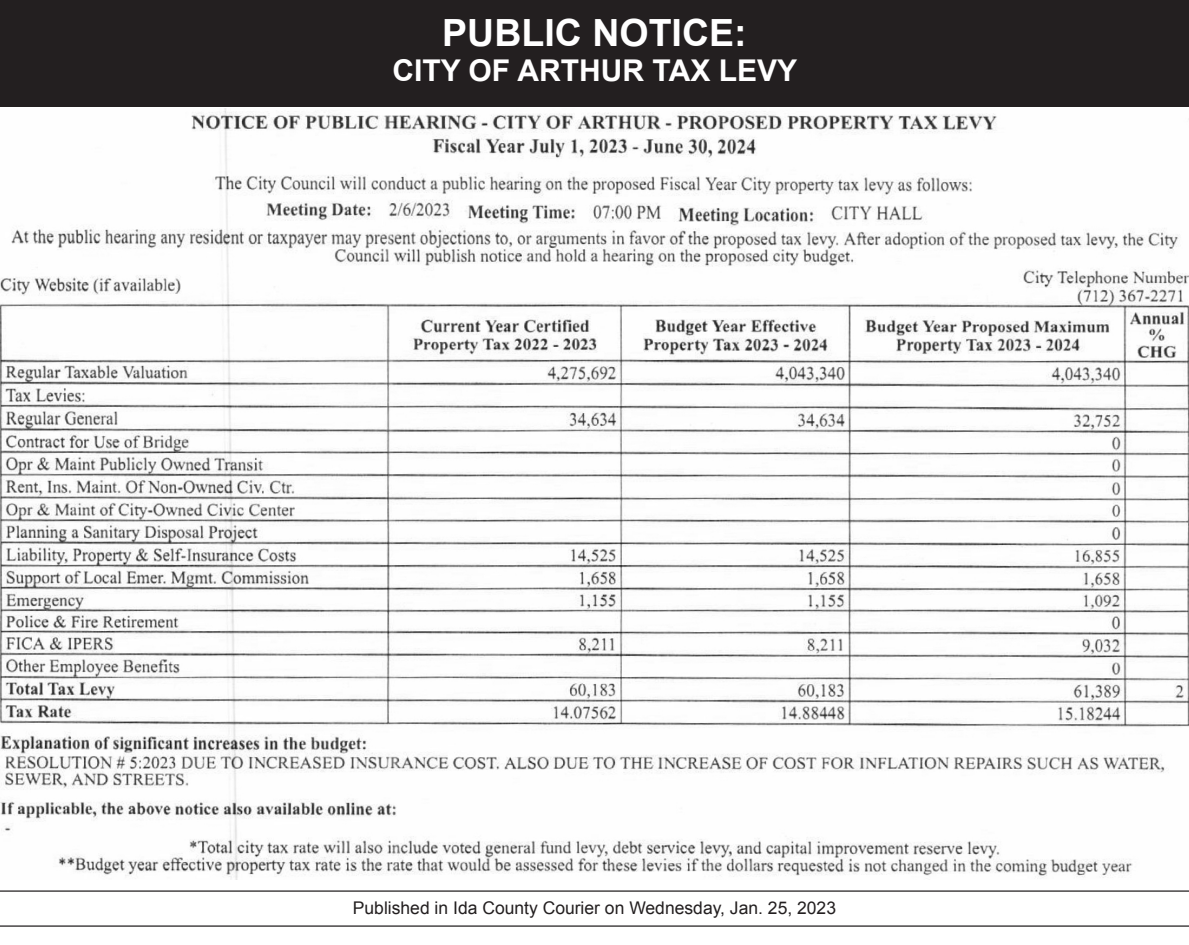
<style>
.page{position:relative;width:1189px;height:945px;background:#fff}
.page>*{position:absolute;margin:0;border:0;box-sizing:border-box;transform-origin:0 0}
.t1{font:700 37.5px "Arial";color:#fff}
.t2{font:700 30px "Arial";color:#fff}
.t3{font:17.5px "Arial";color:#231f20}
</style>
<div class="page">
<hr style="left:0;top:890px;width:1188px;height:2px;background:#231f20">
<hr style="left:0;top:925px;width:1188px;height:2px;background:#231f20">
<div style="left:0;top:0;width:1188px;height:106px;background:#231f20"></div>
<img style="left:0;top:109px;width:1188px;height:770px">
<p class="t1" style="left:442px;top:9px;width:306px">PUBLIC NOTICE:</p>
<p class="t2" style="left:392px;top:51px;width:406px">CITY OF ARTHUR TAX LEVY</p>
<p class="t3" style="left:353px;top:897px;width:484px">Published in Ida County Courier on Wednesday, Jan. 25, 2023</p>
</div>
